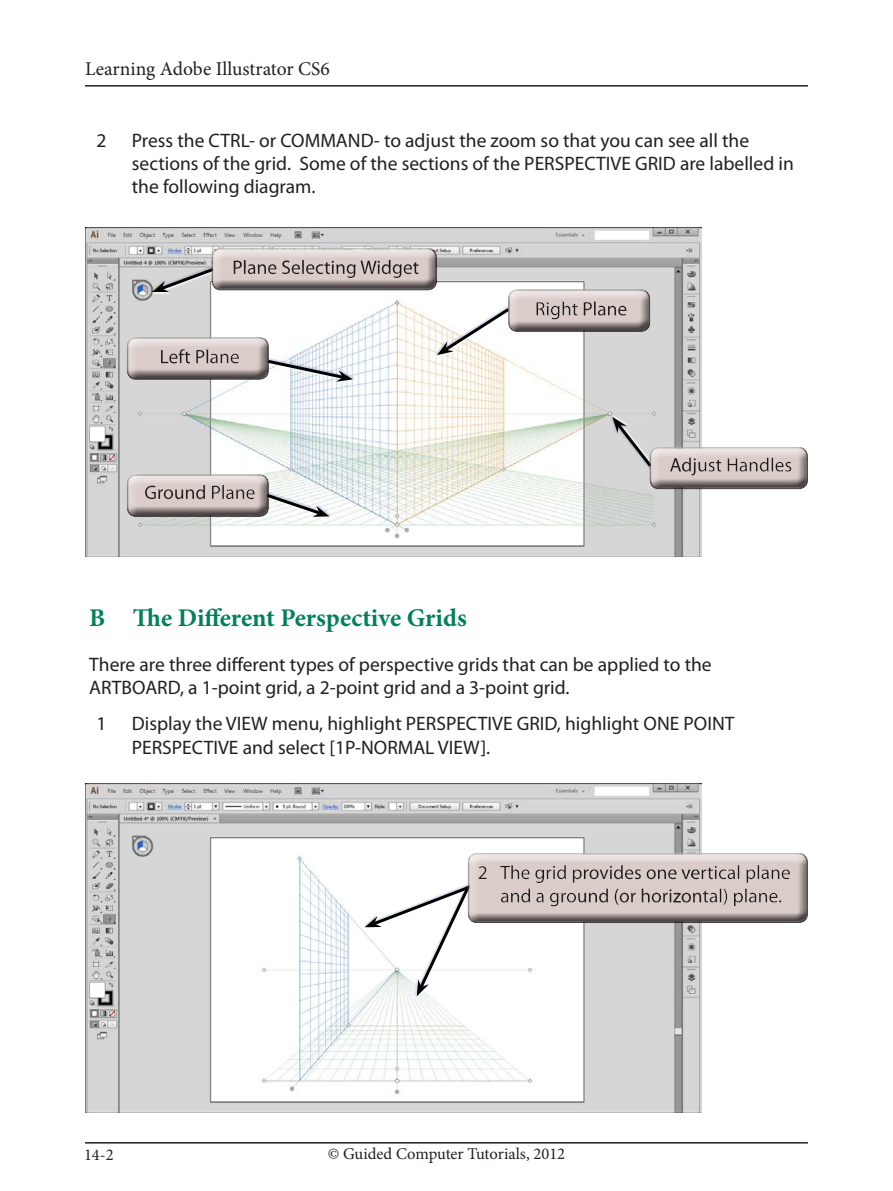
<style>
.page{position:relative;width:893px;height:1191px;background:#fff}
.page>*{position:absolute;margin:0;border:0;box-sizing:border-box;transform-origin:0 0}
.Sub-Head_point{font:700 25.5px "Minion Pro";color:#00805d}
.Body{font:19.5px/23.4px "Myriad Pro";color:#231f20}
.Paragraph{font:19.5px/23.4px "Myriad Pro";color:#231f20}
.Body-2{font:19.5px "Minion Pro";color:#231f20}
.Body-3{font:16.5px "Minion Pro";color:#231f20}
</style>
<div class="page">
<hr style="left:85px;top:1142px;width:723px;height:1px;background:#231f20">
<hr style="left:85px;top:85px;width:723px;height:2px;background:#231f20">
<img style="left:85px;top:227px;width:617px;height:330px">
<img style="left:85px;top:783px;width:617px;height:330px">
<div style="left:610px;top:416px;width:43px;height:53px;background:#d6d6d6"></div>
<div style="left:266px;top:360px;width:89px;height:24px;background:#fff;opacity:.94"></div>
<div style="left:265px;top:495px;width:66px;height:24px;background:#fff"></div>
<div style="left:265px;top:492px;width:67px;height:25px;background:#1c41a2;opacity:.18"></div>
<div style="left:362px;top:883px;width:111px;height:45px;background:#fff"></div>
<div style="left:211px;top:247px;width:231px;height:45px;background:#231f20;opacity:.75"></div>
<svg style="left:127px;top:248px;width:523px;height:134px"></svg>
<div style="left:127px;top:336px;width:142px;height:37px;background:#fff;opacity:.75"></div>
<div style="left:127px;top:338px;width:142px;height:43px;background:#231f20;opacity:.75"></div>
<svg style="left:278px;top:474px;width:52px;height:43px"></svg>
<div style="left:127px;top:473px;width:151px;height:45px;background:#231f20;opacity:.75"></div>
<svg style="left:612px;top:417px;width:90px;height:72px"></svg>
<div style="left:649px;top:446px;width:165px;height:45px;background:#231f20;opacity:.75"></div>
<svg style="left:365px;top:853px;width:337px;height:143px"></svg>
<div style="left:468px;top:853px;width:344px;height:71px;background:#231f20;opacity:.75"></div>
<p class="Body-2" style="left:85px;top:56px;width:246px">Learning Adobe Illustrator CS6</p>
<p class="Body" style="left:96px;top:128px;width:12px">2</p>
<p class="Body" style="left:132px;top:128px;width:663px">Press the CTRL- or COMMAND- to adjust the zoom so that you can see all the sections of the grid. Some of the sections of the PERSPECTIVE GRID are labelled in the following diagram.</p>
<p class="Sub-Head_point" style="left:89px;top:600px;width:379px">B The Different Perspective Grids</p>
<p class="Paragraph" style="left:89px;top:652px;width:624px">There are three different types of perspective grids that can be applied to the<br>ARTBOARD, a 1-point grid, a 2-point grid and a 3-point grid.</p>
<p class="Body" style="left:96px;top:712px;width:12px">1</p>
<p class="Body" style="left:132px;top:712px;width:604px">Display the VIEW menu, highlight PERSPECTIVE GRID, highlight ONE POINT<br>PERSPECTIVE and select [1P-NORMAL VIEW].</p>
<p class="Body-3" style="left:84px;top:1143px;width:31px">14-2</p>
<p class="Body-3" style="left:328px;top:1143px;width:239px">© Guided Computer Tutorials, 2012</p>
</div>
